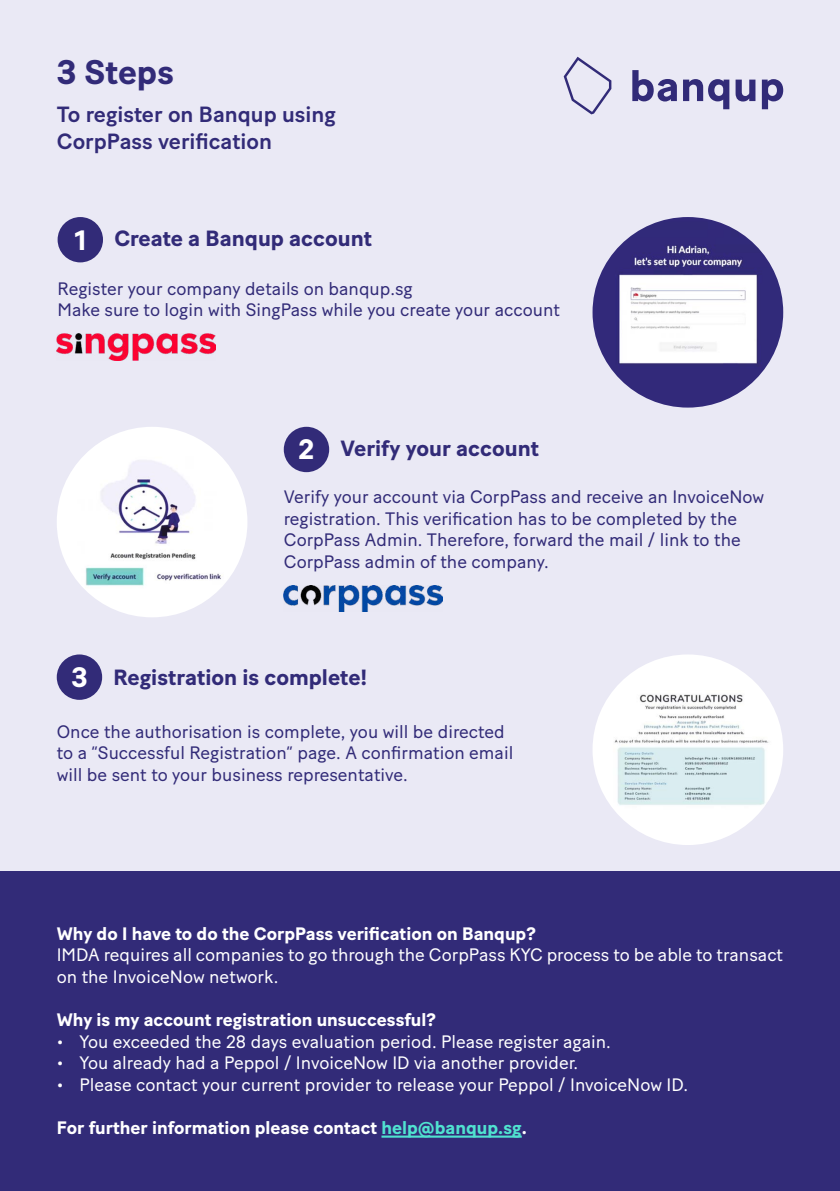
<style>
.page{position:relative;width:840px;height:1191px;background:#fff}
.page>*{position:absolute;margin:0;border:0;box-sizing:border-box;transform-origin:0 0}
.t1{font:700 34px "Baton Turbo";color:#322b78}
.t2{font:700 22px "Baton Turbo";color:#322b78}
.t3{font:500 22px/26.4px "Baton Turbo";color:#322b78}
.t4{font:18px/21.6px "Baton Turbo";color:#322b78}
.t5{font:18px/21.6px "Baton Turbo";color:#fff}
.t6{font:700 18px "Baton Turbo";color:#fff}
.s1{font-size:28px;color:#fff}
.s2{color:#50e2d0}
</style>
<div class="page">
<div style="left:0;top:0;width:839px;height:1191px;background:#eae9f5"></div>
<svg style="left:563px;top:57px;width:48px;height:57px"></svg>
<svg style="left:632px;top:70px;width:44px;height:31px"></svg>
<svg style="left:683px;top:79px;width:46px;height:30px"></svg>
<svg style="left:735px;top:80px;width:20px;height:21px"></svg>
<svg style="left:761px;top:79px;width:21px;height:30px"></svg>
<div style="left:0;top:872px;width:839px;height:319px;background:#322b78"></div>
<hr style="left:381px;top:1135px;width:140px;height:2px;background:#50e2d0">
<img style="left:592px;top:217px;width:190px;height:190px;border-radius:95px">
<img style="left:57px;top:427px;width:190px;height:190px;border-radius:95px">
<img style="left:592px;top:654px;width:190px;height:191px;border-radius:95px">
<div style="left:57px;top:654px;width:45px;height:46px;background:#322b78;border-radius:50%"></div>
<div style="left:58px;top:217px;width:45px;height:45px;background:#322b78;border-radius:50%"></div>
<img style="left:57px;top:333px;width:158px;height:28px">
<div style="left:283px;top:427px;width:46px;height:45px;background:#322b78;border-radius:50%"></div>
<img style="left:283px;top:586px;width:159px;height:26px">
<h1 class="t1" style="left:57px;top:46px;width:118px">3 Steps</h1>
<p class="t3" style="left:57px;top:100px;width:280px">To register on Banqup using<br>CorpPass verification</p>
<p class="t2" style="left:74px;top:222px;width:299px"><span class="s1">1</span> Create a Banqup account</p>
<p class="t4" style="left:58px;top:276px;width:503px">Register your company details on banqup.sg<br>Make sure to login with SingPass while you create your account</p>
<p class="t2" style="left:298px;top:431px;width:242px"><span class="s1">2</span> Verify your account</p>
<p class="t4" style="left:283px;top:484px;width:481px">Verify your account via CorpPass and receive an InvoiceNow registration. This verification has to be completed by the CorpPass Admin. Therefore, forward the mail / link to the CorpPass admin of the company.</p>
<p class="t2" style="left:71px;top:660px;width:297px"><span class="s1">3</span> Registration is complete!</p>
<p class="t4" style="left:57px;top:718px;width:458px">Once the authorisation is complete, you will be directed to a “Successful Registration” page. A confirmation email will be sent to your business representative.</p>
<p class="t6" style="left:57px;top:919px;width:480px">Why do I have to do the CorpPass verification on Banqup?</p>
<p class="t5" style="left:57px;top:942px;width:727px">IMDA requires all companies to go through the CorpPass KYC process to be able to transact on the InvoiceNow network.</p>
<p class="t6" style="left:57px;top:1006px;width:380px">Why is my account registration unsuccessful?</p>
<p class="t5" style="left:57px;top:1029px;width:555px">• You exceeded the 28 days evaluation period. Please register again.</p>
<p class="t5" style="left:57px;top:1050px;width:522px">• You already had a Peppol / InvoiceNow ID via another provider.</p>
<p class="t5" style="left:57px;top:1072px;width:632px">• Please contact your current provider to release your Peppol / InvoiceNow ID.</p>
<p class="t6" style="left:57px;top:1114px;width:471px">For further information please contact <span class="s2">help@banqup.sg</span>.</p>
</div>
